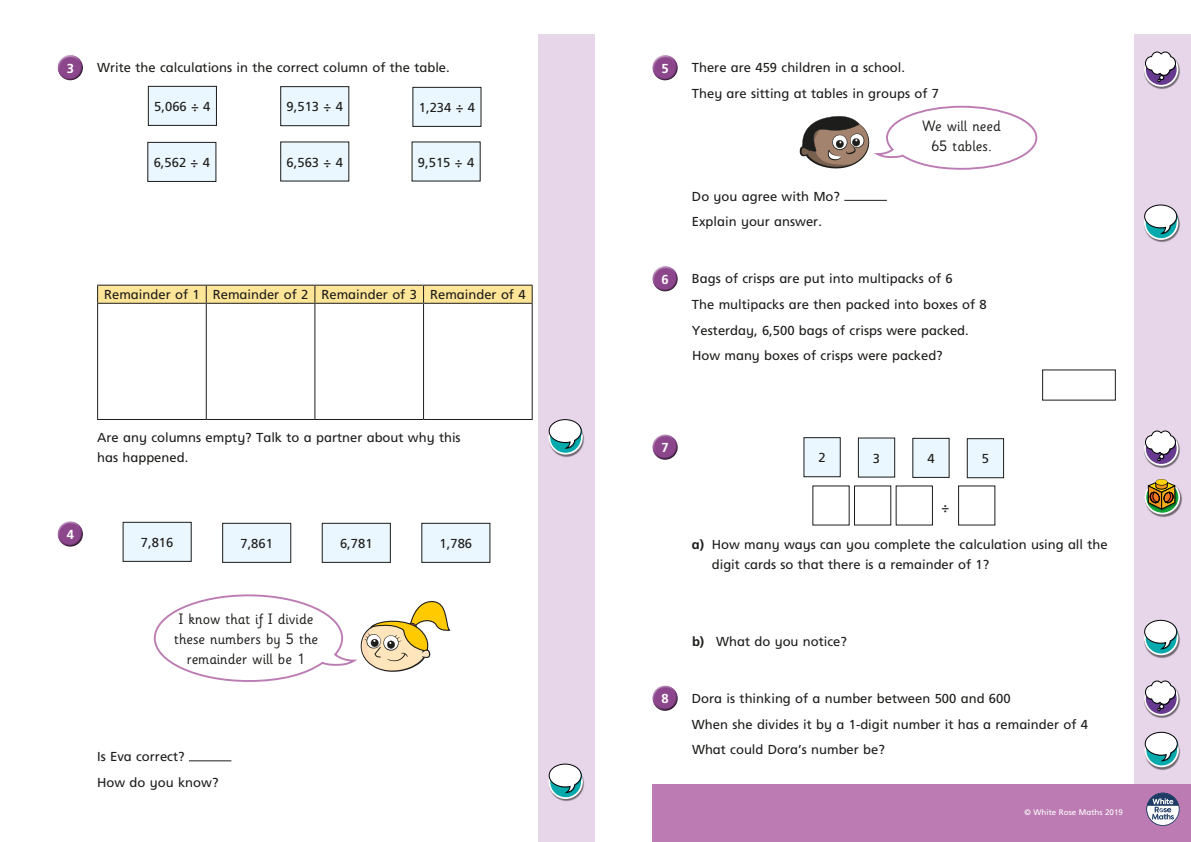
<style>
.page{position:relative;width:1191px;height:842px;background:#fff}
.page>*{position:absolute;margin:0;border:0;box-sizing:border-box;transform-origin:0 0}
.t1{font:15px/20px "Sassoon Infant Std";color:#1d1d1b;text-align:center}
.t2{font:13px/25.7px "Frutiger Inf";color:#1d1d1b}
.t3{font:700 13px "Frutiger Inf";color:#fff}
.t4{font:8px "Frutiger Inf";color:#fff}
.s1{font-weight:700}
</style>
<div class="page">
<div style="left:539px;top:34px;width:99px;height:808px;background:#e7d5ea"></div>
<div style="left:1134px;top:34px;width:57px;height:808px;background:#e7d5ea"></div>
<div style="left:595px;top:0;width:50px;height:842px;background:#fff"></div>
<div style="left:652px;top:785px;width:539px;height:57px;background:#bc7cb3"></div>
<div style="left:57px;top:54px;width:27px;height:21px;background:#fff;opacity:.75"></div>
<div style="left:57px;top:59px;width:27px;height:22px;background:#1d1d1b;opacity:.75"></div>
<div style="left:148px;top:86px;width:68px;height:39px;background:#ebf7fe"></div>
<div style="left:148px;top:86px;width:69px;height:40px;border:1px solid #1d1d1b"></div>
<div style="left:148px;top:142px;width:68px;height:39px;background:#ebf7fe"></div>
<div style="left:147px;top:142px;width:69px;height:40px;border:1px solid #1d1d1b"></div>
<div style="left:281px;top:87px;width:68px;height:39px;background:#ebf7fe"></div>
<div style="left:280px;top:86px;width:69px;height:40px;border:1px solid #1d1d1b"></div>
<div style="left:281px;top:142px;width:68px;height:39px;background:#ebf7fe"></div>
<div style="left:413px;top:87px;width:68px;height:39px;background:#ebf7fe"></div>
<div style="left:412px;top:87px;width:69px;height:40px;border:1px solid #1d1d1b"></div>
<div style="left:412px;top:142px;width:68px;height:39px;background:#ebf7fe"></div>
<svg style="left:97px;top:285px;width:435px;height:18px;background:#f1d98f"></svg>
<hr style="left:97px;top:303px;width:109px;height:1px;background:#1d1d1b">
<hr style="left:97px;top:304px;width:1px;height:115px;background:#1d1d1b">
<hr style="left:206px;top:303px;width:109px;height:1px;background:#1d1d1b">
<hr style="left:206px;top:304px;width:1px;height:115px;background:#1d1d1b">
<hr style="left:315px;top:303px;width:108px;height:1px;background:#1d1d1b">
<hr style="left:314px;top:304px;width:1px;height:115px;background:#1d1d1b">
<hr style="left:423px;top:303px;width:109px;height:1px;background:#1d1d1b">
<hr style="left:423px;top:304px;width:1px;height:115px;background:#1d1d1b">
<hr style="left:531px;top:304px;width:1px;height:115px;background:#1d1d1b">
<hr style="left:97px;top:419px;width:109px;height:1px;background:#1d1d1b">
<hr style="left:206px;top:419px;width:109px;height:1px;background:#1d1d1b">
<hr style="left:315px;top:419px;width:108px;height:1px;background:#1d1d1b">
<hr style="left:423px;top:419px;width:109px;height:1px;background:#1d1d1b">
<div style="left:57px;top:521px;width:27px;height:20px;background:#fff;opacity:.75"></div>
<div style="left:57px;top:525px;width:27px;height:23px;background:#1d1d1b;opacity:.75"></div>
<div style="left:123px;top:522px;width:68px;height:39px;background:#ebf7fe"></div>
<div style="left:123px;top:522px;width:69px;height:40px;border:1px solid #1d1d1b"></div>
<div style="left:223px;top:523px;width:68px;height:39px;background:#ebf7fe"></div>
<div style="left:222px;top:523px;width:69px;height:40px;border:1px solid #1d1d1b"></div>
<div style="left:322px;top:523px;width:68px;height:39px;background:#ebf7fe"></div>
<div style="left:322px;top:523px;width:69px;height:40px;border:1px solid #1d1d1b"></div>
<div style="left:422px;top:523px;width:68px;height:39px;background:#ebf7fe"></div>
<div style="left:421px;top:523px;width:69px;height:40px;border:1px solid #1d1d1b"></div>
<hr style="left:189px;top:760px;width:42px;height:1px;background:#1d1d1b">
<svg style="left:1146px;top:793px;width:33px;height:33px"></svg>
<div style="left:652px;top:54px;width:26px;height:21px;background:#fff;opacity:.75"></div>
<div style="left:652px;top:59px;width:27px;height:22px;background:#1d1d1b;opacity:.75"></div>
<hr style="left:844px;top:200px;width:43px;height:1px;background:#1d1d1b">
<div style="left:652px;top:265px;width:26px;height:21px;background:#fff;opacity:.75"></div>
<div style="left:652px;top:270px;width:27px;height:22px;background:#1d1d1b;opacity:.75"></div>
<div style="left:652px;top:434px;width:26px;height:20px;background:#fff;opacity:.75"></div>
<div style="left:652px;top:438px;width:27px;height:23px;background:#1d1d1b;opacity:.75"></div>
<div style="left:652px;top:685px;width:26px;height:20px;background:#fff;opacity:.75"></div>
<div style="left:652px;top:689px;width:27px;height:23px;background:#1d1d1b;opacity:.75"></div>
<img style="left:1144px;top:742px;width:37px;height:28px">
<svg style="left:1145px;top:734px;width:33px;height:32px"></svg>
<div style="left:1144px;top:733px;width:34px;height:34px;border:2px solid #fff;border-radius:50%"></div>
<svg style="left:1145px;top:732px;width:33px;height:29px"></svg>
<img style="left:1144px;top:60px;width:36px;height:29px">
<svg style="left:1145px;top:53px;width:32px;height:33px"></svg>
<div style="left:1144px;top:52px;width:34px;height:35px;border:2px solid #fff;border-radius:50%"></div>
<svg style="left:1145px;top:52px;width:31px;height:30px"></svg>
<img style="left:1144px;top:439px;width:36px;height:29px">
<svg style="left:1145px;top:432px;width:32px;height:33px"></svg>
<div style="left:1144px;top:431px;width:34px;height:35px;border:2px solid #fff;border-radius:50%"></div>
<svg style="left:1145px;top:431px;width:31px;height:30px"></svg>
<img style="left:1144px;top:689px;width:36px;height:29px">
<svg style="left:1145px;top:682px;width:32px;height:33px"></svg>
<div style="left:1144px;top:681px;width:34px;height:35px;border:2px solid #fff;border-radius:50%"></div>
<svg style="left:1145px;top:681px;width:31px;height:30px"></svg>
<img style="left:1147px;top:214px;width:33px;height:28px">
<svg style="left:1144px;top:206px;width:33px;height:33px"></svg>
<div style="left:1144px;top:206px;width:34px;height:34px;border:2px solid #fff;border-radius:50%"></div>
<svg style="left:1144px;top:205px;width:33px;height:29px"></svg>
<img style="left:548px;top:429px;width:37px;height:28px">
<svg style="left:549px;top:421px;width:33px;height:33px"></svg>
<div style="left:548px;top:420px;width:35px;height:34px;border:2px solid #fff;border-radius:50%"></div>
<svg style="left:549px;top:419px;width:33px;height:30px"></svg>
<img style="left:548px;top:773px;width:37px;height:28px">
<svg style="left:549px;top:765px;width:33px;height:33px"></svg>
<div style="left:548px;top:765px;width:35px;height:34px;border:2px solid #fff;border-radius:50%"></div>
<svg style="left:549px;top:764px;width:33px;height:29px"></svg>
<img style="left:1146px;top:629px;width:34px;height:29px">
<svg style="left:1144px;top:622px;width:33px;height:32px"></svg>
<div style="left:1144px;top:621px;width:34px;height:34px;border:2px solid #fff;border-radius:50%"></div>
<svg style="left:1144px;top:620px;width:33px;height:29px"></svg>
<svg style="left:153px;top:594px;width:297px;height:88px"></svg>
<svg style="left:799px;top:105px;width:239px;height:65px"></svg>
<div style="left:804px;top:438px;width:36px;height:39px;background:#ebf7fe"></div>
<div style="left:803px;top:437px;width:37px;height:40px;border:1px solid #1d1d1b"></div>
<div style="left:858px;top:438px;width:36px;height:39px;background:#ebf7fe"></div>
<div style="left:858px;top:437px;width:37px;height:41px;border:1px solid #1d1d1b"></div>
<div style="left:912px;top:438px;width:37px;height:39px;background:#ebf7fe"></div>
<div style="left:912px;top:438px;width:37px;height:40px;border:1px solid #1d1d1b"></div>
<div style="left:967px;top:439px;width:36px;height:39px;background:#ebf7fe"></div>
<div style="left:966px;top:438px;width:38px;height:40px;border:1px solid #1d1d1b"></div>
<img style="left:1145px;top:485px;width:37px;height:32px">
<svg style="left:1145px;top:481px;width:34px;height:33px"></svg>
<div style="left:1144px;top:480px;width:36px;height:34px;border:2px solid #fff;border-radius:50%"></div>
<svg style="left:1148px;top:479px;width:28px;height:32px"></svg>
<p class="t3" style="left:67px;top:60px;width:9px">3</p>
<p class="t2" style="left:97px;top:55px;width:354px">Write the calculations in the correct column of the table.</p>
<p class="t2" style="left:154px;top:93px;width:58px">5,066 ÷ 4</p>
<p class="t2" style="left:287px;top:94px;width:58px">9,513 ÷ 4</p>
<p class="t2" style="left:419px;top:94px;width:58px">1,234 ÷ 4</p>
<p class="t2" style="left:154px;top:149px;width:58px">6,562 ÷ 4</p>
<p class="t2" style="left:287px;top:149px;width:58px">6,563 ÷ 4</p>
<p class="t2" style="left:418px;top:149px;width:58px">9,515 ÷ 4</p>
<p class="t2" style="left:104px;top:282px;width:423px">Remainder of 1 Remainder of 2 Remainder of 3 Remainder of 4</p>
<p class="t2" style="left:97px;top:427px;width:365px;line-height:20px">Are any columns empty? Talk to a partner about why this has happened.</p>
<p class="t3" style="left:67px;top:527px;width:9px">4</p>
<p class="t2" style="left:141px;top:529px;width:34px">7,816</p>
<p class="t2" style="left:240px;top:530px;width:34px">7,861</p>
<p class="t2" style="left:340px;top:530px;width:34px">6,781</p>
<p class="t2" style="left:439px;top:530px;width:34px">1,786</p>
<p class="t1" style="left:174px;top:609px;width:145px">I know that if I divide these numbers by 5 the remainder will be 1</p>
<p class="t2" style="left:97px;top:744px;width:123px">Is Eva correct?<br>How do you know?</p>
<p class="t3" style="left:661px;top:61px;width:9px">5</p>
<p class="t2" style="left:692px;top:55px;width:249px">There are 459 children in a school.<br>They are sitting at tables in groups of 7</p>
<p class="t2" style="left:692px;top:183px;width:150px">Do you agree with Mo?<br>Explain your answer.</p>
<p class="t1" style="left:922px;top:116px;width:80px">We will need<br>65 tables.</p>
<p class="t3" style="left:661px;top:272px;width:9px">6</p>
<p class="t2" style="left:692px;top:266px;width:296px">Bags of crisps are put into multipacks of 6<br>The multipacks are then packed into boxes of 8<br>Yesterday, 6,500 bags of crisps were packed.<br>How many boxes of crisps were packed?</p>
<p class="t3" style="left:661px;top:440px;width:9px">7</p>
<p class="t2" style="left:818px;top:445px;width:9px">2</p>
<p class="t2" style="left:873px;top:445px;width:9px">3</p>
<p class="t2" style="left:927px;top:445px;width:9px">4</p>
<p class="t2" style="left:981px;top:446px;width:9px">5</p>
<p class="t2" style="left:941px;top:494px;width:9px">÷</p>
<p class="t2" style="left:712px;top:534px;width:397px;line-height:20px;text-indent:-20px"><span class="s1">a)</span> How many ways can you complete the calculation using all the digit cards so that there is a remainder of 1?</p>
<p class="t2" style="left:692px;top:628px;width:156px"><span class="s1">b)</span> What do you notice?</p>
<p class="t3" style="left:661px;top:691px;width:9px">8</p>
<p class="t2" style="left:692px;top:685px;width:397px">Dora is thinking of a number between 500 and 600<br>When she divides it by a 1-digit number it has a remainder of 4<br>What could Dora’s number be?</p>
<p class="t4" style="left:1024px;top:808px;width:100px">© White Rose Maths 2019</p>
</div>
